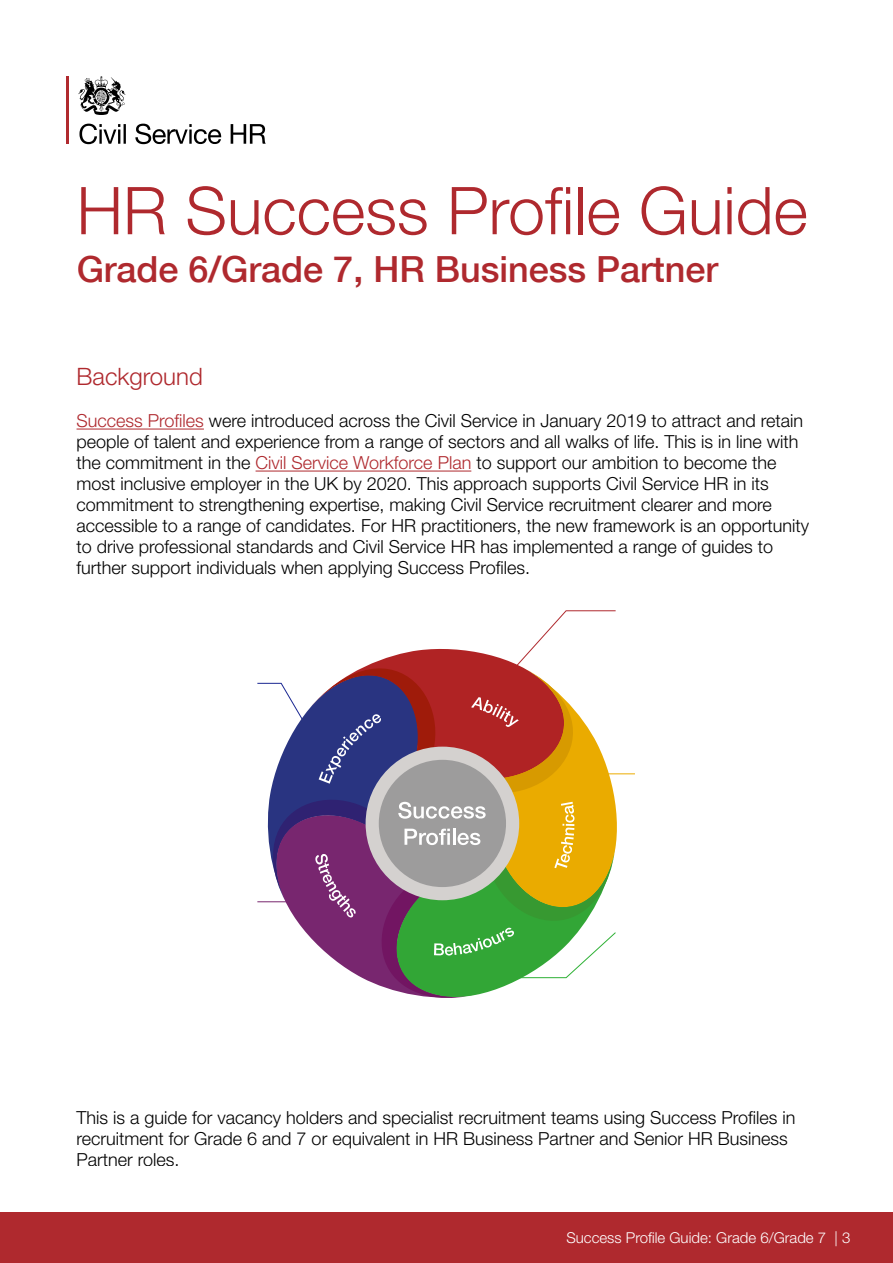
<style>
.page{position:relative;width:893px;height:1263px;background:#fff}
.page>*{position:absolute;margin:0;border:0;box-sizing:border-box;transform-origin:0 0}
.t1{font:300 66px "Helvetica Neue LT Std";color:#af292e}
.t2{font:500 36px "Helvetica Neue LT Com";color:#af292e}
.t3{font:300 24px "Helvetica Neue LT Std";color:#af292e}
.t4{font:300 18px/21px "Helvetica Neue LT Std";color:#000}
.t5{font:300 15px "Helvetica Neue LT Std";color:#fff}
.s1{color:#af292e}
</style>
<div class="page">
<hr style="left:67px;top:76px;width:2px;height:68px;background:#b02a2f">
<svg style="left:78px;top:76px;width:48px;height:39px"></svg>
<svg style="left:79px;top:124px;width:187px;height:20px"></svg>
<div style="left:0;top:1212px;width:893px;height:51px;background:#af292e"></div>
<hr style="left:77px;top:429px;width:127px;height:1px;background:#af292e">
<hr style="left:256px;top:471px;width:215px;height:1px;background:#af292e">
<hr style="left:601px;top:773px;width:34px;height:1px;background:#ecac00">
<svg style="left:257px;top:610px;width:359px;height:388px"></svg>
<h1 class="t1" style="left:77px;top:170px;width:733px">HR Success Profile Guide</h1>
<h2 class="t2" style="left:77px;top:247px;width:643px">Grade 6/Grade 7, HR Business Partner</h2>
<h3 class="t3" style="left:77px;top:362px;width:128px">Background</h3>
<p class="t4" style="left:77px;top:410px;width:734px"><span class="s1">Success Profiles</span> were introduced across the Civil Service in January 2019 to attract and retain people of talent and experience from a range of sectors and all walks of life. This is in line with the commitment in the <span class="s1">Civil Service Workforce Plan</span> to support our ambition to become the most inclusive employer in the UK by 2020. This approach supports Civil Service HR in its commitment to strengthening expertise, making Civil Service recruitment clearer and more accessible to a range of candidates. For HR practitioners, the new framework is an opportunity to drive professional standards and Civil Service HR has implemented a range of guides to further support individuals when applying Success Profiles.</p>
<p class="t4" style="left:77px;top:1106px;width:720px">This is a guide for vacancy holders and specialist recruitment teams using Success Profiles in recruitment for Grade 6 and 7 or equivalent in HR Business Partner and Senior HR Business<br>Partner roles.</p>
<p class="t5" style="left:566px;top:1228px;width:286px">Success Profile Guide: Grade 6/Grade 7 | 3</p>
</div>
